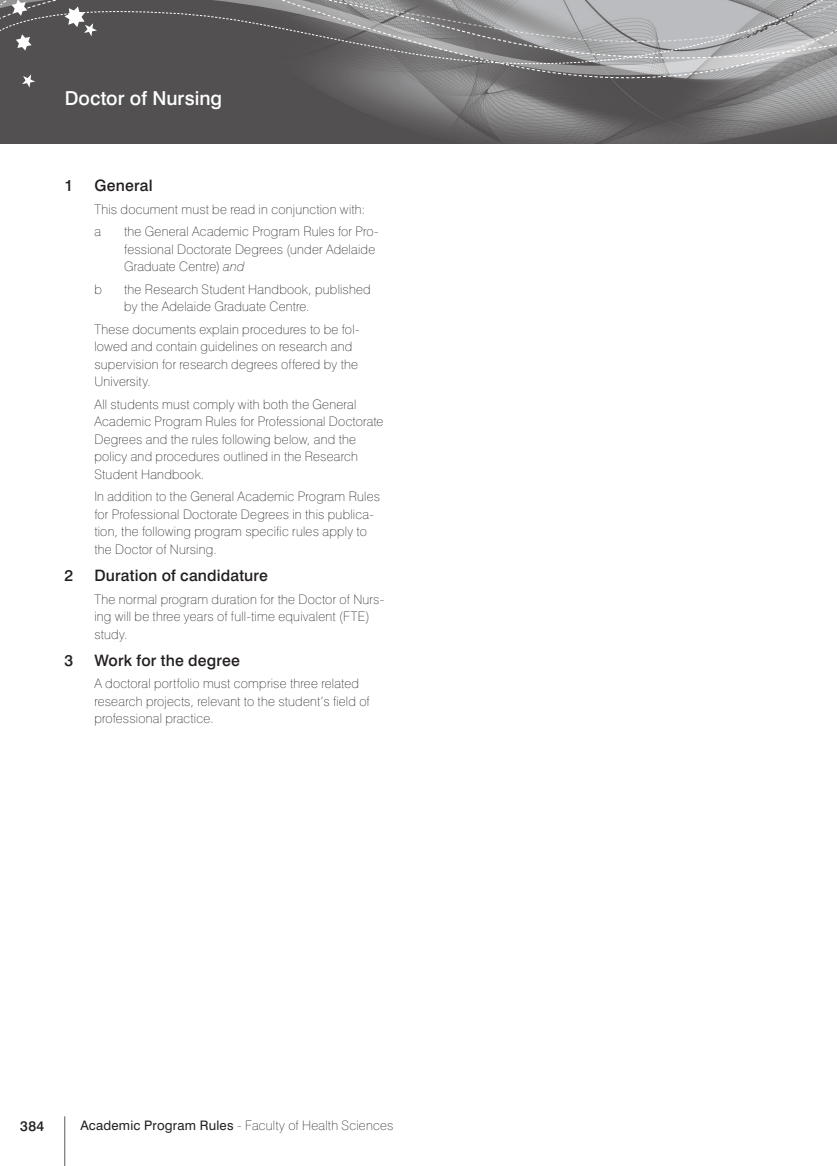
<style>
.page{position:relative;width:837px;height:1166px;background:#fff}
.page>*{position:absolute;margin:0;border:0;box-sizing:border-box;transform-origin:0 0}
.t1{font:500 19.25px "Swiss 721 BT";color:#fff}
.t2{font:500 15.75px "Swiss 721 BT";letter-spacing:.01em;color:#231f20}
.t3{font:500 14px "Swiss 721 BT";color:#231f20}
.t4{font:100 13.12px/17.5px "Swiss 721 BT";letter-spacing:.015em;color:#231f20}
.s1{font-style:italic}
.s2{font-weight:400}
</style>
<div class="page">
<img style="left:0;top:104px;width:836px;height:40px">
<svg style="left:0;top:0;width:836px;height:104px;background:#7c7b7c"></svg>
<hr style="left:64px;top:1116px;width:1px;height:50px;background:#57585a">
<h1 class="t1" style="left:65px;top:86px;width:159px">Doctor of Nursing</h1>
<p class="t2" style="left:64px;top:176px;width:10px">1</p>
<p class="t2" style="left:94px;top:176px;width:60px">General</p>
<p class="t4" style="left:94px;top:198px;width:272px;line-height:22.4px">This document must be read in conjunction with: a</p>
<p class="t4" style="left:124px;top:223px;width:256px">the General Academic Program Rules for Pro&shy;fessional Doctorate Degrees (under Adelaide<br>Graduate Centre) <span class="s1">and</span></p>
<p class="t4" style="left:94px;top:280px;width:9px">b</p>
<p class="t4" style="left:124px;top:280px;width:248px">the Research Student Handbook, published by the Adelaide Graduate Centre.</p>
<p class="t4" style="left:94px;top:320px;width:266px">These documents explain procedures to be fol&shy;lowed and contain guidelines on research and supervision for research degrees offered by the University.</p>
<p class="t4" style="left:94px;top:395px;width:290px">All students must comply with both the General Academic Program Rules for Professional Doctorate Degrees and the rules following below, and the policy and procedures outlined in the Research Student Handbook.</p>
<p class="t4" style="left:94px;top:487px;width:287px">In addition to the General Academic Program Rules for Professional Doctorate Degrees in this publica&shy;tion, the following program specific rules apply to the Doctor of Nursing.</p>
<p class="t2" style="left:64px;top:566px;width:10px">2</p>
<p class="t2" style="left:94px;top:566px;width:175px">Duration of candidature</p>
<p class="t4" style="left:94px;top:590px;width:291px">The normal program duration for the Doctor of Nurs&shy;ing will be three years of full-time equivalent (FTE) study.</p>
<p class="t2" style="left:64px;top:651px;width:10px">3</p>
<p class="t2" style="left:94px;top:651px;width:147px">Work for the degree</p>
<p class="t4" style="left:94px;top:675px;width:277px">A doctoral portfolio must comprise three related research projects, relevant to the student’s field of professional practice.</p>
<p class="t3" style="left:20px;top:1117px;width:26px">384</p>
<p class="t4" style="left:80px;top:1116px;width:314px"><span class="s2">Academic Program Rules</span> - Faculty of Health Sciences</p>
</div>
